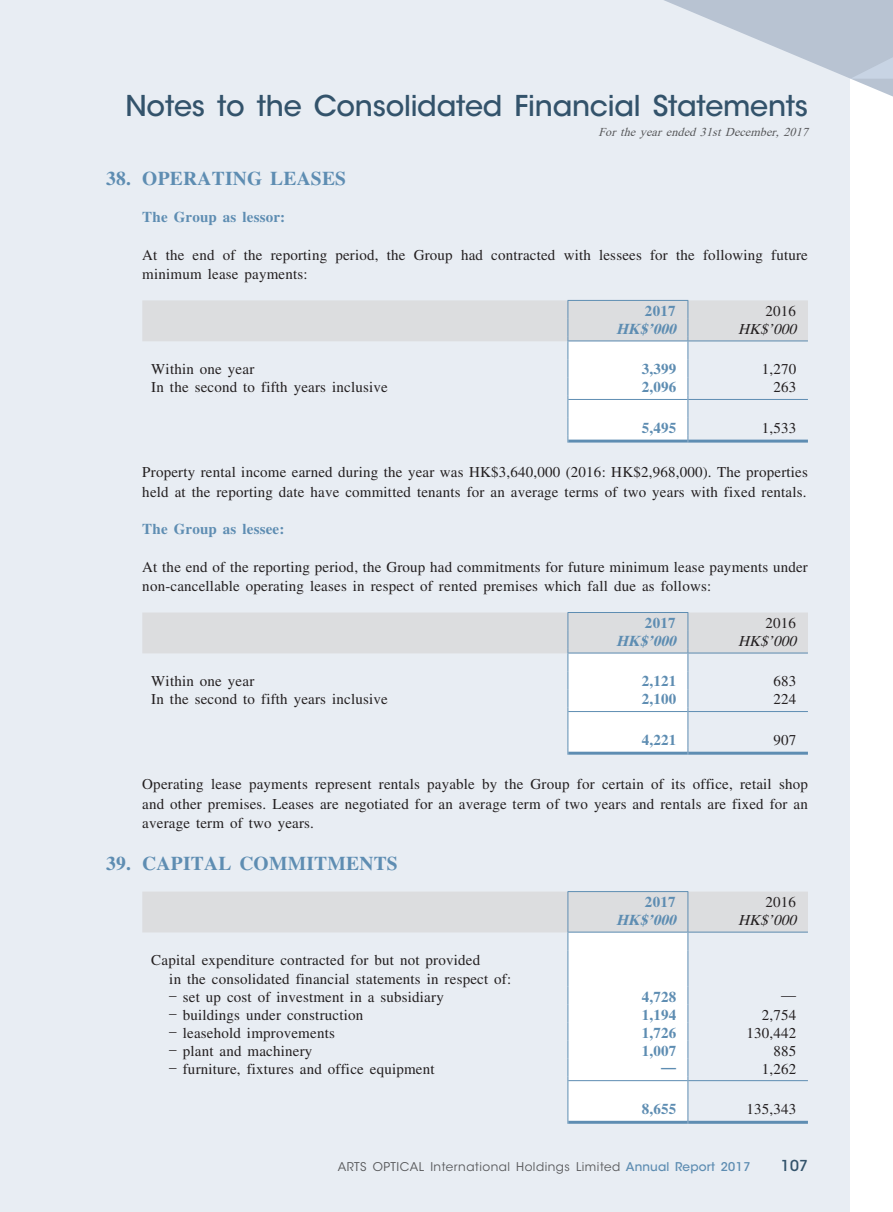
<style>
.page{position:relative;width:893px;height:1212px;background:#e8edf3}
.page>*{position:absolute;margin:0;border:0;box-sizing:border-box;transform-origin:0 0}
.t1{font:500 28.5px "ITC Avant Garde Std";letter-spacing:-.01em;color:#33536b}
._03_H1{font:700 19.5px "Times LT Std";letter-spacing:.01em;color:#5e8db2}
._12___P2{font:15px/19.5px "Times LT Std";letter-spacing:.01em;color:#231f20}
._15_Table_Stub{font:15px/18px "Times LT Std";letter-spacing:.01em;color:#231f20}
._01_Body_Text{font:700 15px "Times LT Std";letter-spacing:.01em;color:#5e8db2}
._01_Body_Text-2{font:15px "Times LT Std";letter-spacing:.01em;color:#231f20}
._04___H2{font:700 15px "Times LT Std";letter-spacing:.01em;color:#5e8db2}
._01_Body_Text-3{font:italic 700 15px "Times LT Std";color:#5e8db2}
._01_Body_Text-4{font:italic 15px "Times LT Std";color:#231f20}
.t2{font:500 15px "ITC Avant Garde Std";color:#33536b}
.t3{font:12px "ITC Avant Garde Std";letter-spacing:.04em;color:#57585a}
.t4{font:italic 12px "Times New Roman";color:#57585a}
.s1{font-weight:500;color:#5e8db2}
</style>
<div class="page">
<div style="left:850px;top:0;width:43px;height:1212px;background:#fff"></div>
<svg style="left:664px;top:0;width:229px;height:97px"></svg>
<svg style="left:142px;top:300px;width:666px;height:143px"></svg>
<hr style="left:568px;top:341px;width:119px;height:1px;background:#5e8db2">
<hr style="left:688px;top:341px;width:120px;height:1px;background:#5e8db2">
<hr style="left:568px;top:399px;width:119px;height:1px;background:#5e8db2">
<hr style="left:688px;top:399px;width:120px;height:1px;background:#5e8db2">
<hr style="left:568px;top:440px;width:119px;height:3px;background:#5e8db2">
<hr style="left:688px;top:440px;width:120px;height:3px;background:#5e8db2">
<svg style="left:142px;top:612px;width:666px;height:143px"></svg>
<hr style="left:568px;top:653px;width:119px;height:1px;background:#5e8db2">
<hr style="left:688px;top:653px;width:120px;height:1px;background:#5e8db2">
<hr style="left:568px;top:711px;width:119px;height:1px;background:#5e8db2">
<hr style="left:688px;top:711px;width:120px;height:1px;background:#5e8db2">
<hr style="left:568px;top:752px;width:119px;height:3px;background:#5e8db2">
<hr style="left:688px;top:752px;width:120px;height:3px;background:#5e8db2">
<svg style="left:142px;top:891px;width:666px;height:233px"></svg>
<hr style="left:568px;top:932px;width:119px;height:1px;background:#5e8db2">
<hr style="left:688px;top:932px;width:120px;height:1px;background:#5e8db2">
<hr style="left:568px;top:1080px;width:119px;height:1px;background:#5e8db2">
<hr style="left:688px;top:1080px;width:120px;height:1px;background:#5e8db2">
<hr style="left:568px;top:1121px;width:119px;height:3px;background:#5e8db2">
<hr style="left:688px;top:1121px;width:120px;height:3px;background:#5e8db2">
<h1 class="t1" style="left:126px;top:88px;width:684px">Notes to the Consolidated Financial Statements</h1>
<p class="t4" style="left:598px;top:123px;width:215px">Fortheyearended31stDecember,2017</p>
<p class="_03_H1" style="left:106px;top:166px;width:241px">38. OPERATING LEASES</p>
<p class="_04___H2" style="left:142px;top:208px;width:144px">The Group as lessor:</p>
<p class="_12___P2" style="left:142px;top:245px;width:667px">At the end of the reporting period, the Group had contracted with lessees for the following future minimum lease payments:</p>
<p class="_01_Body_Text" style="left:645px;top:302px;width:32px">2017</p>
<p class="_01_Body_Text-2" style="left:765px;top:302px;width:32px">2016</p>
<p class="_01_Body_Text-3" style="left:616px;top:320px;width:66px">HK$’000</p>
<p class="_01_Body_Text-4" style="left:738px;top:320px;width:64px">HK$’000</p>
<p class="_15_Table_Stub" style="left:151px;top:360px;width:105px">Within one year</p>
<p class="_01_Body_Text" style="left:642px;top:360px;width:36px">3,399</p>
<p class="_01_Body_Text-2" style="left:762px;top:361px;width:36px">1,270</p>
<p class="_15_Table_Stub" style="left:151px;top:378px;width:238px">In the second to fifth years inclusive</p>
<p class="_01_Body_Text" style="left:642px;top:378px;width:36px">2,096</p>
<p class="_01_Body_Text-2" style="left:773px;top:379px;width:24px">263</p>
<p class="_01_Body_Text" style="left:642px;top:419px;width:36px">5,495</p>
<p class="_01_Body_Text-2" style="left:762px;top:419px;width:36px">1,533</p>
<p class="_12___P2" style="left:142px;top:462px;width:667px">Property rental income earned during the year was HK$3,640,000 (2016: HK$2,968,000). The properties held at the reporting date have committed tenants for an average terms of two years with fixed rentals.</p>
<p class="_04___H2" style="left:142px;top:520px;width:144px">The Group as lessee:</p>
<p class="_12___P2" style="left:142px;top:557px;width:667px">At the end of the reporting period, the Group had commitments for future minimum lease payments under non-cancellable operating leases in respect of rented premises which fall due as follows:</p>
<p class="_01_Body_Text" style="left:645px;top:614px;width:32px">2017</p>
<p class="_01_Body_Text-2" style="left:765px;top:614px;width:32px">2016</p>
<p class="_01_Body_Text-3" style="left:616px;top:632px;width:66px">HK$’000</p>
<p class="_01_Body_Text-4" style="left:738px;top:632px;width:64px">HK$’000</p>
<p class="_15_Table_Stub" style="left:151px;top:672px;width:105px">Within one year</p>
<p class="_01_Body_Text" style="left:642px;top:672px;width:36px">2,121</p>
<p class="_01_Body_Text-2" style="left:773px;top:673px;width:24px">683</p>
<p class="_15_Table_Stub" style="left:151px;top:690px;width:238px">In the second to fifth years inclusive</p>
<p class="_01_Body_Text" style="left:642px;top:690px;width:36px">2,100</p>
<p class="_01_Body_Text-2" style="left:773px;top:691px;width:24px">224</p>
<p class="_01_Body_Text" style="left:642px;top:731px;width:36px">4,221</p>
<p class="_01_Body_Text-2" style="left:773px;top:731px;width:24px">907</p>
<p class="_12___P2" style="left:142px;top:774px;width:667px;text-align:justify">Operating lease payments represent rentals payable by the Group for certain of its office, retail shop and other premises. Leases are negotiated for an average term of two years and rentals are fixed for an average term of two years.</p>
<p class="_03_H1" style="left:106px;top:852px;width:293px">39. CAPITAL COMMITMENTS</p>
<p class="_01_Body_Text" style="left:645px;top:893px;width:32px">2017</p>
<p class="_01_Body_Text-2" style="left:765px;top:893px;width:32px">2016</p>
<p class="_01_Body_Text-3" style="left:616px;top:911px;width:66px">HK$’000</p>
<p class="_01_Body_Text-4" style="left:738px;top:911px;width:64px">HK$’000</p>
<p class="_15_Table_Stub" style="left:169px;top:951px;width:343px;text-indent:-18px">Capital expenditure contracted for but not provided<br>in the consolidated financial statements in respect of:</p>
<p class="_15_Table_Stub" style="left:169px;top:987px;width:276px">– set up cost of investment in a subsidiary</p>
<p class="_01_Body_Text" style="left:642px;top:987px;width:36px">4,728</p>
<p class="_01_Body_Text-2" style="left:781px;top:986px;width:16px">—</p>
<p class="_15_Table_Stub" style="left:169px;top:1005px;width:195px">– buildings under construction</p>
<p class="_01_Body_Text" style="left:642px;top:1005px;width:36px">1,194</p>
<p class="_01_Body_Text-2" style="left:762px;top:1006px;width:36px">2,754</p>
<p class="_15_Table_Stub" style="left:169px;top:1023px;width:167px">– leasehold improvements</p>
<p class="_01_Body_Text" style="left:642px;top:1023px;width:36px">1,726</p>
<p class="_01_Body_Text-2" style="left:746px;top:1024px;width:51px">130,442</p>
<p class="_15_Table_Stub" style="left:169px;top:1041px;width:145px">– plant and machinery</p>
<p class="_01_Body_Text" style="left:642px;top:1041px;width:36px">1,007</p>
<p class="_01_Body_Text-2" style="left:773px;top:1042px;width:24px">885</p>
<p class="_15_Table_Stub" style="left:169px;top:1059px;width:267px">– furniture, fixtures and office equipment</p>
<p class="_01_Body_Text" style="left:661px;top:1058px;width:16px">—</p>
<p class="_01_Body_Text-2" style="left:762px;top:1060px;width:36px">1,262</p>
<p class="_01_Body_Text" style="left:642px;top:1100px;width:36px">8,655</p>
<p class="_01_Body_Text-2" style="left:746px;top:1100px;width:51px">135,343</p>
<p class="t3" style="left:338px;top:1159px;width:414px">ARTS OPTICAL International Holdings Limited <span class="s1">Annual Report 2017</span></p>
<p class="t2" style="left:781px;top:1156px;width:28px">107</p>
</div>
